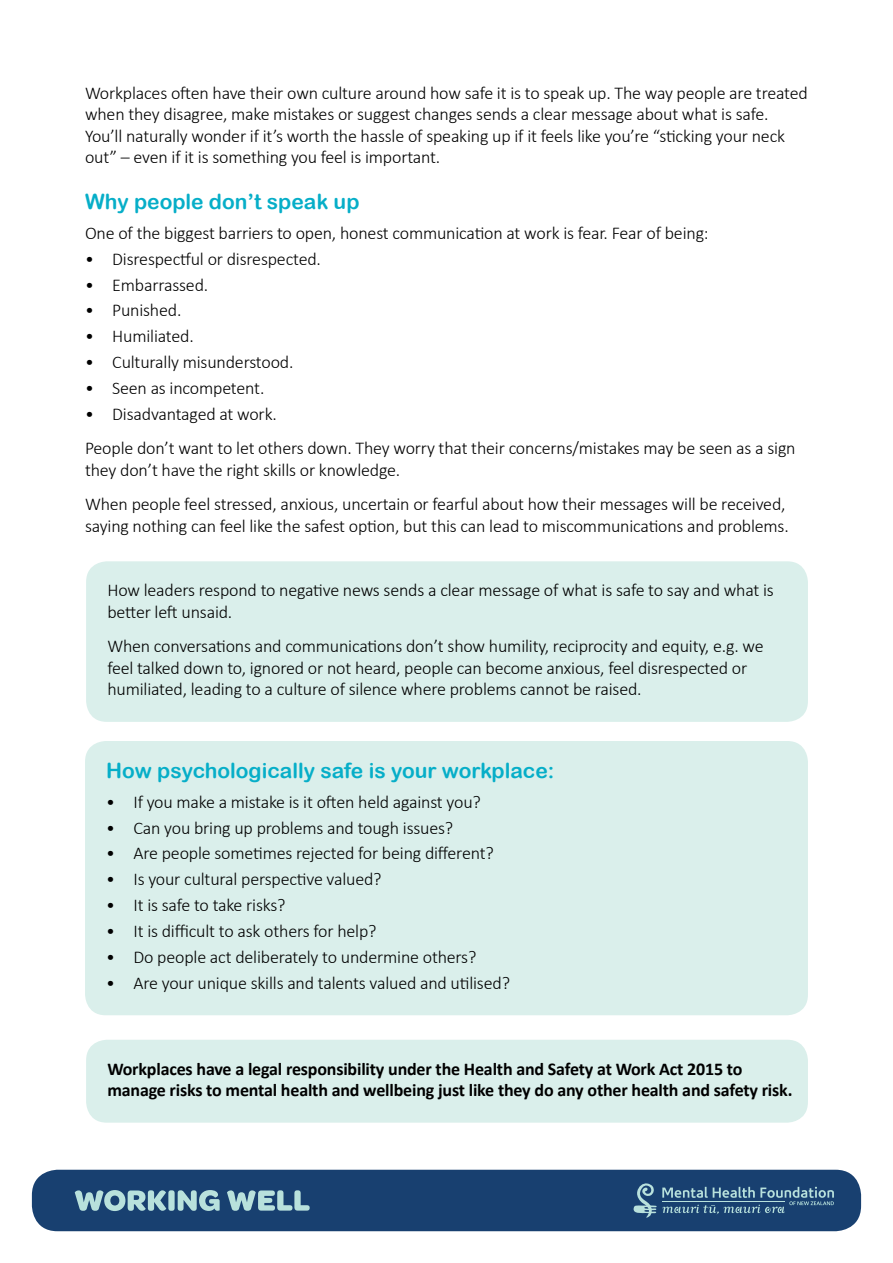
<style>
.page{position:relative;width:893px;height:1263px;background:#fff}
.page>*{position:absolute;margin:0;border:0;box-sizing:border-box;transform-origin:0 0}
.t1{font:21px "Arial Rounded MT Bold";color:#06aec8}
.t2{font:300 18px/21.6px "Calibri";letter-spacing:-.01em;color:#000}
.t3{font:700 18px/21.6px "Calibri";letter-spacing:-.01em;color:#000}
</style>
<div class="page">
<div style="left:32px;top:1170px;width:829px;height:61px;background:#184070;border-radius:26px"></div>
<svg style="left:75px;top:1190px;width:91px;height:21px"></svg>
<div style="left:168px;top:1190px;width:7px;height:21px;background:#b8e1dc;border-radius:3px"></div>
<svg style="left:178px;top:1190px;width:42px;height:21px"></svg>
<svg style="left:227px;top:1190px;width:83px;height:21px"></svg>
<svg style="left:633px;top:1183px;width:201px;height:34px"></svg>
<div style="left:86px;top:561px;width:722px;height:161px;background:#daefeb;border-radius:21px"></div>
<div style="left:85px;top:741px;width:723px;height:274px;background:#daefeb;border-radius:21px"></div>
<div style="left:86px;top:1040px;width:722px;height:83px;background:#daefeb;border-radius:21px"></div>
<p class="t2" style="left:85px;top:82px;width:724px">Workplaces often have their own culture around how safe it is to speak up. The way people are treated when they disagree, make mistakes or suggest changes sends a clear message about what is safe.<br>You’ll naturally wonder if it’s worth the hassle of speaking up if it feels like you’re “sticking your neck out” – even if it is something you feel is important.</p>
<p class="t1" style="left:85px;top:189px;width:276px">Why people don’t speak up</p>
<p class="t2" style="left:85px;top:222px;width:625px">One of the biggest barriers to open, honest communication at work is fear. Fear of being:</p>
<p class="t2" style="left:85px;top:248px;width:237px">• Disrespectful or disrespected.</p>
<p class="t2" style="left:85px;top:274px;width:125px">• Embarrassed.</p>
<p class="t2" style="left:85px;top:299px;width:98px">• Punished.</p>
<p class="t2" style="left:85px;top:325px;width:110px">• Humiliated.</p>
<p class="t2" style="left:85px;top:351px;width:210px">• Culturally misunderstood.</p>
<p class="t2" style="left:85px;top:377px;width:181px">• Seen as incompetent.</p>
<p class="t2" style="left:85px;top:396px;width:712px;line-height:34.3px">• Disadvantaged at work.<br>People don’t want to let others down. They worry that their concerns/mistakes may be seen as a sign</p>
<p class="t2" style="left:85px;top:452px;width:702px;line-height:34.3px">they don’t have the right skills or knowledge.<br>When people feel stressed, anxious, uncertain or fearful about how their messages will be received,</p>
<p class="t2" style="left:85px;top:515px;width:705px">saying nothing can feel like the safest option, but this can lead to miscommunications and problems.</p>
<p class="t2" style="left:107px;top:579px;width:668px">How leaders respond to negative news sends a clear message of what is safe to say and what is better left unsaid.</p>
<p class="t2" style="left:107px;top:635px;width:658px">When conversations and communications don’t show humility, reciprocity and equity, e.g. we feel talked down to, ignored or not heard, people can become anxious, feel disrespected or humiliated, leading to a culture of silence where problems cannot be raised.</p>
<p class="t1" style="left:106px;top:758px;width:450px">How psychologically safe is your workplace:</p>
<p class="t2" style="left:106px;top:791px;width:376px">• If you make a mistake is it often held against you?</p>
<p class="t2" style="left:106px;top:816px;width:348px">• Can you bring up problems and tough issues?</p>
<p class="t2" style="left:106px;top:842px;width:389px">• Are people sometimes rejected for being different?</p>
<p class="t2" style="left:106px;top:868px;width:277px">• Is your cultural perspective valued?</p>
<p class="t2" style="left:106px;top:894px;width:181px">• It is safe to take risks?</p>
<p class="t2" style="left:106px;top:920px;width:272px">• It is difficult to ask others for help?</p>
<p class="t2" style="left:106px;top:946px;width:372px">• Do people act deliberately to undermine others?</p>
<p class="t2" style="left:106px;top:972px;width:405px">• Are your unique skills and talents valued and utilised?</p>
<p class="t3" style="left:107px;top:1057px;width:687px">Workplaces have a legal responsibility under the Health and Safety at Work Act 2015 to manage risks to mental health and wellbeing just like they do any other health and safety risk.</p>
</div>
